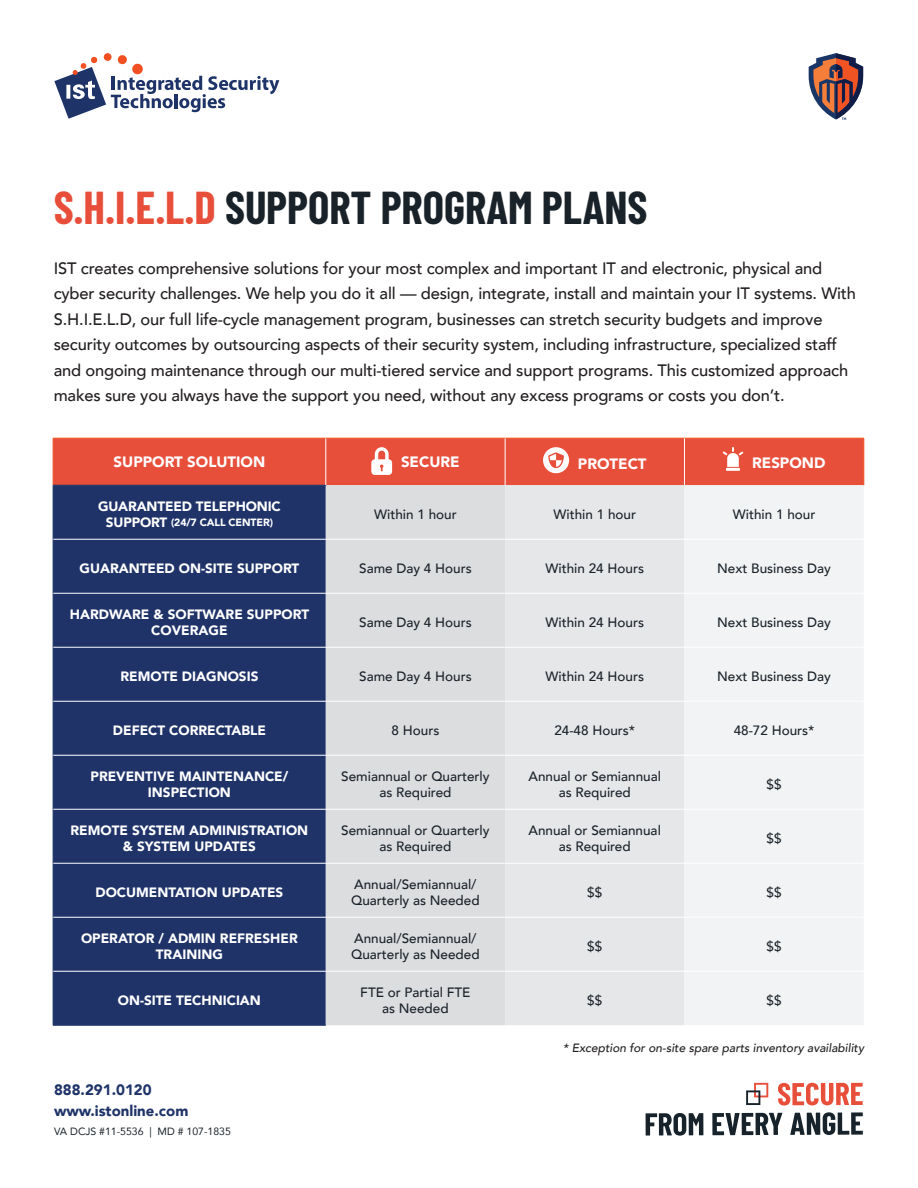
<style>
.page{position:relative;width:918px;height:1188px;background:#fff}
.page>*{position:absolute;margin:0;border:0;box-sizing:border-box;transform-origin:0 0}
.t1{font:700 45px "Barlow Condensed";color:#1a2229}
.t2{font:500 16.5px/25.5px "Avenir";letter-spacing:-.01em;color:#231f20}
.t3{font:900 15px "Avenir";color:#fff}
.t4{font:900 15px/21px "Avenir";color:#1f3369}
.t5{font:500 13.5px/16.2px "Avenir";color:#1a2229;text-align:center}
.t6{font:900 13.5px/16.2px "Avenir";color:#fff;text-align:center}
.t7{font:italic 500 12px "Avenir";color:#231f20}
.t8{font:10.5px "Avenir";color:#1a2229}
.t9{font:900 10.5px "Avenir";letter-spacing:-.01em;color:#fff}
.s1{color:#e84f3b}
.s2{font-size:13.5px}
</style>
<div class="page">
<div style="left:54px;top:486px;width:272px;height:539px;background:#1f3369"></div>
<div style="left:326px;top:485px;width:179px;height:540px;background:#dcdddf"></div>
<div style="left:505px;top:485px;width:179px;height:540px;background:#e6e7e9"></div>
<div style="left:684px;top:485px;width:180px;height:540px;background:#f2f3f4"></div>
<hr style="left:864px;top:438px;width:1px;height:47px;background:#f15422">
<hr style="left:53px;top:485px;width:273px;height:1px;background:#1f3369">
<hr style="left:53px;top:485px;width:1px;height:54px;background:#1f3369">
<hr style="left:53px;top:539px;width:1px;height:54px;background:#1f3369">
<hr style="left:53px;top:593px;width:1px;height:54px;background:#1f3369">
<hr style="left:53px;top:647px;width:1px;height:54px;background:#1f3369">
<hr style="left:53px;top:701px;width:1px;height:54px;background:#1f3369">
<hr style="left:53px;top:755px;width:1px;height:54px;background:#1f3369">
<hr style="left:53px;top:809px;width:1px;height:54px;background:#1f3369">
<hr style="left:53px;top:863px;width:1px;height:54px;background:#1f3369">
<hr style="left:53px;top:917px;width:1px;height:54px;background:#1f3369">
<hr style="left:53px;top:971px;width:1px;height:54px;background:#1f3369">
<hr style="left:53px;top:1025px;width:273px;height:1px;background:#1f3369">
<hr style="left:326px;top:539px;width:179px;height:1px;background:#fff">
<hr style="left:505px;top:539px;width:179px;height:1px;background:#fff">
<hr style="left:684px;top:539px;width:180px;height:1px;background:#fff">
<hr style="left:326px;top:593px;width:179px;height:1px;background:#fff">
<hr style="left:505px;top:593px;width:179px;height:1px;background:#fff">
<hr style="left:684px;top:593px;width:180px;height:1px;background:#fff">
<hr style="left:326px;top:647px;width:179px;height:1px;background:#fff">
<hr style="left:505px;top:647px;width:179px;height:1px;background:#fff">
<hr style="left:684px;top:647px;width:180px;height:1px;background:#fff">
<hr style="left:326px;top:701px;width:179px;height:1px;background:#fff">
<hr style="left:505px;top:701px;width:179px;height:1px;background:#fff">
<hr style="left:684px;top:701px;width:180px;height:1px;background:#fff">
<hr style="left:326px;top:755px;width:179px;height:1px;background:#fff">
<hr style="left:505px;top:755px;width:179px;height:1px;background:#fff">
<hr style="left:684px;top:755px;width:180px;height:1px;background:#fff">
<hr style="left:326px;top:809px;width:179px;height:1px;background:#fff">
<hr style="left:505px;top:809px;width:179px;height:1px;background:#fff">
<hr style="left:684px;top:809px;width:180px;height:1px;background:#fff">
<hr style="left:326px;top:863px;width:179px;height:1px;background:#fff">
<hr style="left:505px;top:863px;width:179px;height:1px;background:#fff">
<hr style="left:684px;top:863px;width:180px;height:1px;background:#fff">
<hr style="left:326px;top:917px;width:179px;height:1px;background:#fff">
<hr style="left:505px;top:917px;width:179px;height:1px;background:#fff">
<hr style="left:684px;top:917px;width:180px;height:1px;background:#fff">
<hr style="left:326px;top:971px;width:179px;height:1px;background:#fff">
<hr style="left:505px;top:971px;width:179px;height:1px;background:#fff">
<hr style="left:684px;top:971px;width:180px;height:1px;background:#fff">
<hr style="left:53px;top:539px;width:273px;height:1px;background:#fff">
<hr style="left:53px;top:593px;width:273px;height:1px;background:#fff">
<hr style="left:53px;top:647px;width:273px;height:1px;background:#fff">
<hr style="left:53px;top:701px;width:273px;height:1px;background:#fff">
<hr style="left:53px;top:755px;width:273px;height:1px;background:#fff">
<hr style="left:53px;top:809px;width:273px;height:1px;background:#fff">
<hr style="left:53px;top:863px;width:273px;height:1px;background:#fff">
<hr style="left:53px;top:917px;width:273px;height:1px;background:#fff">
<hr style="left:53px;top:971px;width:273px;height:1px;background:#fff">
<div style="left:53px;top:438px;width:811px;height:47px;background:#e84f3b"></div>
<svg style="left:54px;top:53px;width:225px;height:66px"></svg>
<svg style="left:809px;top:53px;width:54px;height:67px"></svg>
<svg style="left:646px;top:1112px;width:217px;height:24px"></svg>
<svg style="left:778px;top:1083px;width:85px;height:23px"></svg>
<svg style="left:746px;top:1083px;width:22px;height:22px"></svg>
<h1 class="t1" style="left:54px;top:176px;width:595px"><span class="s1">S.H.I.E.L.D</span> SUPPORT PROGRAM PLANS</h1>
<p class="t2" style="left:54px;top:255px;width:804px">IST creates comprehensive solutions for your most complex and important IT and electronic, physical and cyber security challenges. We help you do it all — design, integrate, install and maintain your IT systems. With S.H.I.E.L.D, our full life-cycle management program, businesses can stretch security budgets and improve security outcomes by outsourcing aspects of their security system, including infrastructure, specialized staff and ongoing maintenance through our multi-tiered service and support programs. This customized approach makes sure you always have the support you need, without any excess programs or costs you don’t.</p>
<p class="t3" style="left:114px;top:449px;width:153px">SUPPORT SOLUTION</p>
<p class="t3" style="left:401px;top:449px;width:60px">SECURE</p>
<p class="t3" style="left:578px;top:451px;width:70px">PROTECT</p>
<p class="t3" style="left:752px;top:450px;width:75px">RESPOND</p>
<p class="t6" style="left:98px;top:498px;width:184px">GUARANTEED TELEPHONIC</p>
<p class="t9" style="left:106px;top:513px;width:169px"><span class="s2">SUPPORT</span> (24/7 CALL CENTER)</p>
<p class="t5" style="left:374px;top:505px;width:84px">Within 1 hour</p>
<p class="t5" style="left:554px;top:505px;width:84px">Within 1 hour</p>
<p class="t5" style="left:733px;top:505px;width:84px">Within 1 hour</p>
<p class="t6" style="left:80px;top:560px;width:221px">GUARANTEED ON-SITE SUPPORT</p>
<p class="t5" style="left:359px;top:559px;width:114px">Same Day 4 Hours</p>
<p class="t5" style="left:546px;top:559px;width:100px">Within 24 Hours</p>
<p class="t5" style="left:717px;top:559px;width:115px">Next Business Day</p>
<p class="t6" style="left:70px;top:606px;width:241px">HARDWARE &amp; SOFTWARE SUPPORT<br>COVERAGE</p>
<p class="t5" style="left:359px;top:613px;width:114px">Same Day 4 Hours</p>
<p class="t5" style="left:546px;top:613px;width:100px">Within 24 Hours</p>
<p class="t5" style="left:717px;top:613px;width:115px">Next Business Day</p>
<p class="t6" style="left:120px;top:668px;width:139px">REMOTE DIAGNOSIS</p>
<p class="t5" style="left:359px;top:667px;width:114px">Same Day 4 Hours</p>
<p class="t5" style="left:546px;top:667px;width:100px">Within 24 Hours</p>
<p class="t5" style="left:717px;top:667px;width:115px">Next Business Day</p>
<p class="t6" style="left:113px;top:722px;width:154px">DEFECT CORRECTABLE</p>
<p class="t5" style="left:392px;top:721px;width:49px">8 Hours</p>
<p class="t5" style="left:554px;top:721px;width:82px">24-48 Hours*</p>
<p class="t5" style="left:734px;top:721px;width:82px">48-72 Hours*</p>
<p class="t6" style="left:91px;top:768px;width:199px">PREVENTIVE MAINTENANCE/<br>INSPECTION</p>
<p class="t5" style="left:341px;top:767px;width:150px">Semiannual or Quarterly as Required</p>
<p class="t5" style="left:529px;top:767px;width:134px">Annual or Semiannual as Required</p>
<p class="t5" style="left:767px;top:775px;width:17px">$$</p>
<p class="t6" style="left:71px;top:822px;width:239px">REMOTE SYSTEM ADMINISTRATION &amp; SYSTEM UPDATES</p>
<p class="t5" style="left:341px;top:821px;width:150px">Semiannual or Quarterly as Required</p>
<p class="t5" style="left:529px;top:821px;width:134px">Annual or Semiannual as Required</p>
<p class="t5" style="left:767px;top:829px;width:17px">$$</p>
<p class="t6" style="left:96px;top:884px;width:189px">DOCUMENTATION UPDATES</p>
<p class="t5" style="left:351px;top:875px;width:130px;text-align:left">Annual/Semiannual/<br>Quarterly as Needed</p>
<p class="t5" style="left:587px;top:883px;width:17px">$$</p>
<p class="t5" style="left:767px;top:883px;width:17px">$$</p>
<p class="t6" style="left:81px;top:930px;width:218px">OPERATOR / ADMIN REFRESHER<br>TRAINING</p>
<p class="t5" style="left:351px;top:929px;width:130px;text-align:left">Annual/Semiannual/<br>Quarterly as Needed</p>
<p class="t5" style="left:587px;top:937px;width:17px">$$</p>
<p class="t5" style="left:767px;top:937px;width:17px">$$</p>
<p class="t6" style="left:118px;top:992px;width:145px">ON-SITE TECHNICIAN</p>
<p class="t5" style="left:360px;top:983px;width:112px">FTE or Partial FTE as Needed</p>
<p class="t5" style="left:587px;top:991px;width:17px">$$</p>
<p class="t5" style="left:767px;top:991px;width:17px">$$</p>
<p class="t4" style="left:54px;top:1079px;width:136px">888.291.0120 www.istonline.com</p>
<p class="t8" style="left:54px;top:1123px;width:178px">VA DCJS #11-5536 | MD # 107-1835</p>
<p class="t7" style="left:563px;top:1040px;width:303px">* Exception for on-site spare parts inventory availability</p>
</div>
